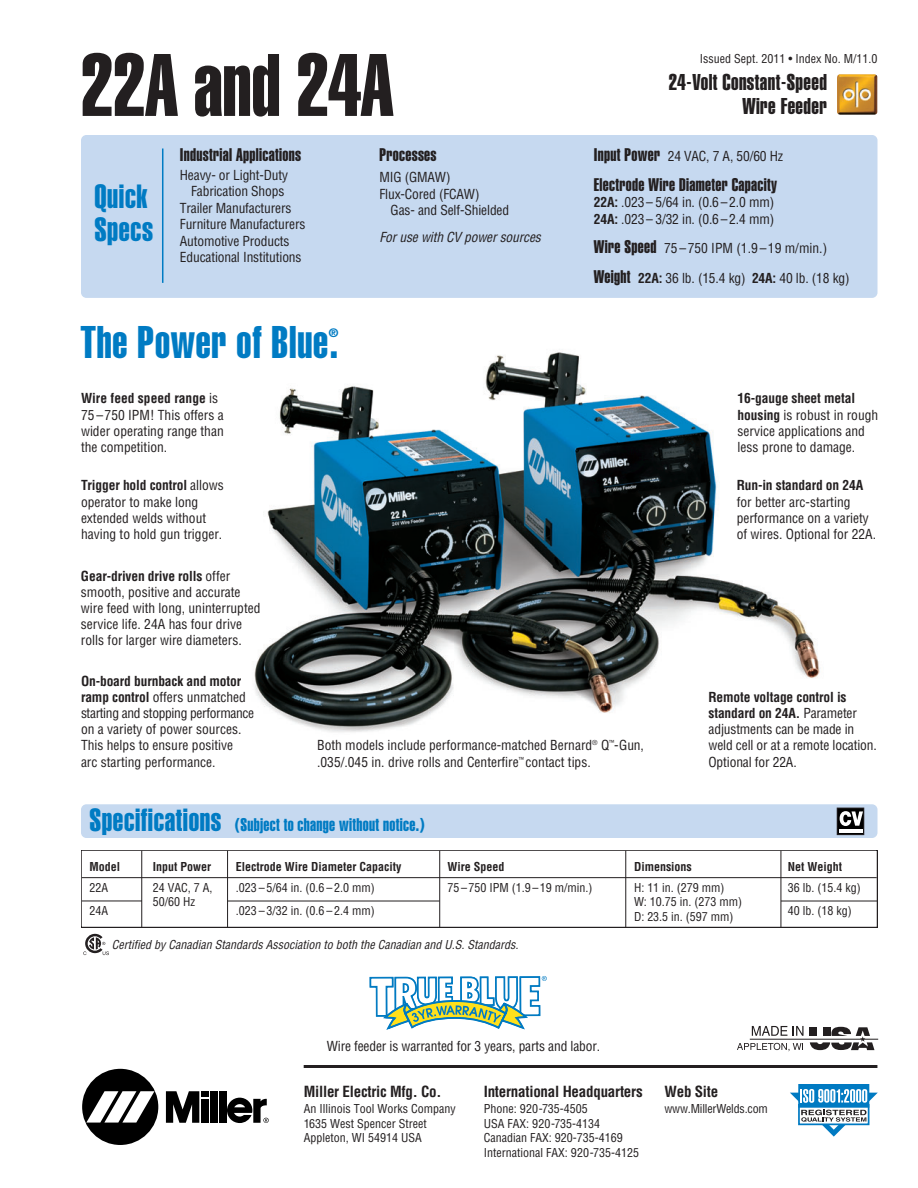
<style>
.page{position:relative;width:918px;height:1188px;background:#fff}
.page>*{position:absolute;margin:0;border:0;box-sizing:border-box;transform-origin:0 0}
.t1{font:87px "Helvetica Extra Compressed";color:#231f20}
.t2{font:45px "Helvetica Extra Compressed";letter-spacing:.02em;color:#007bc3}
.t3{font:33px/33px "Helvetica Extra Compressed";letter-spacing:.02em;color:#007bc3}
.t4{font:22.5px/24px "Helvetica Extra Compressed";letter-spacing:.02em;color:#231f20;text-align:right}
.t5{font:18px "Helvetica Extra Compressed";letter-spacing:.02em;color:#231f20}
.t6{font:18px "Helvetica Extra Compressed";letter-spacing:.02em;color:#007bc3}
.t7{font:700 condensed 15px "Helvetica";letter-spacing:-.015em;color:#231f20}
.t8{font:condensed 13.5px/16.2px "Helvetica";color:#231f20}
.t9{font:italic condensed 13.5px "Helvetica";color:#231f20}
.t10{font:700 condensed 13.5px "Helvetica";letter-spacing:-.01em;color:#231f20}
.t11{font:condensed 12px/14.4px "Helvetica";color:#231f20}
.t12{font:italic condensed 12px "Helvetica";color:#231f20}
.t13{font:700 condensed 12px "Helvetica";color:#231f20}
.t14{font:12px "Helvetica Extra Compressed";color:#007bc3}
.s1{font-weight:700}
.s2{font-family:"Helvetica Extra Compressed";font-stretch:normal;font-size:18px}
.s3{font-size:31.5px}
</style>
<div class="page">
<img style="left:254px;top:352px;width:566px;height:380px">
<div style="left:81px;top:135px;width:797px;height:163px;background:#c6d9f0;border-radius:5px"></div>
<hr style="left:162px;top:148px;width:1px;height:135px;background:#007bc3">
<svg style="left:369px;top:976px;width:178px;height:54px"></svg>
<img style="left:837px;top:74px;width:40px;height:41px">
<div style="left:82px;top:1069px;width:76px;height:76px;background:#000;border-radius:50%"></div>
<svg style="left:86px;top:1091px;width:68px;height:32px"></svg>
<div style="left:210px;top:1091px;width:7px;height:32px;background:#000"></div>
<div style="left:219px;top:1091px;width:7px;height:32px;background:#000"></div>
<div style="left:201px;top:1091px;width:7px;height:6px;background:#000"></div>
<div style="left:201px;top:1099px;width:7px;height:24px;background:#000"></div>
<svg style="left:166px;top:1091px;width:33px;height:32px"></svg>
<svg style="left:227px;top:1098px;width:42px;height:25px"></svg>
<hr style="left:304px;top:1065px;width:573px;height:3px;background:#231f20">
<div style="left:799px;top:1085px;width:70px;height:22px;background:#007ac2"></div>
<div style="left:798px;top:1084px;width:71px;height:24px;border:1px solid #007ac2"></div>
<svg style="left:790px;top:1089px;width:88px;height:48px"></svg>
<svg style="left:752px;top:1026px;width:35px;height:10px"></svg>
<svg style="left:793px;top:1026px;width:11px;height:10px"></svg>
<svg style="left:737px;top:1043px;width:66px;height:8px"></svg>
<hr style="left:750px;top:1039px;width:128px;height:1px;background:#231f20">
<svg style="left:810px;top:1027px;width:64px;height:23px"></svg>
<div style="left:81px;top:850px;width:797px;height:78px;border:2px solid #231f20"></div>
<hr style="left:439px;top:851px;width:1px;height:76px;background:#231f20">
<hr style="left:625px;top:851px;width:1px;height:76px;background:#231f20">
<hr style="left:141px;top:851px;width:1px;height:76px;background:#231f20">
<hr style="left:227px;top:851px;width:1px;height:76px;background:#231f20">
<hr style="left:781px;top:851px;width:1px;height:76px;background:#231f20">
<hr style="left:82px;top:877px;width:795px;height:1px;background:#231f20">
<hr style="left:82px;top:901px;width:60px;height:1px;background:#231f20">
<hr style="left:228px;top:901px;width:212px;height:1px;background:#231f20">
<hr style="left:781px;top:901px;width:97px;height:1px;background:#231f20">
<div style="left:81px;top:804px;width:797px;height:34px;background:#c6d9f0;border-radius:5px"></div>
<svg style="left:839px;top:810px;width:23px;height:23px"></svg>
<hr style="left:839px;top:829px;width:24px;height:3px;background:#fff">
<div style="left:837px;top:808px;width:27px;height:27px;border:1px solid #231f20"></div>
<svg style="left:83px;top:934px;width:26px;height:21px"></svg>
<h1 class="t1" style="left:81px;top:54px;width:314px">22A and 24A</h1>
<h3 class="t3" style="left:94px;top:182px;width:60px">Quick<br>Specs</h3>
<h3 class="t5" style="left:180px;top:148px;width:123px">Industrial Applications</h3>
<p class="t8" style="left:180px;top:168px;width:110px">Heavy- or Light-Duty</p>
<p class="t8" style="left:191px;top:185px;width:95px">Fabrication Shops</p>
<p class="t8" style="left:180px;top:201px;width:113px">Trailer Manufacturers</p>
<p class="t8" style="left:180px;top:218px;width:127px">Furniture Manufacturers</p>
<p class="t8" style="left:180px;top:234px;width:111px">Automotive Products</p>
<p class="t8" style="left:180px;top:251px;width:123px">Educational Institutions</p>
<h2 class="t2" style="left:81px;top:326px;width:259px">The Power of Blue.</h2>
<p class="t14" style="left:329px;top:328px;width:11px">®</p>
<p class="t8" style="left:81px;top:392px;width:144px"><span class="s1">Wire feed speed range</span> is<br>75 –750 IPM! This offers a wider operating range than the competition.</p>
<p class="t8" style="left:81px;top:478px;width:144px"><span class="s1">Trigger hold control</span> allows operator to make long extended welds without having to hold gun trigger.</p>
<p class="t8" style="left:81px;top:569px;width:181px"><span class="s1">Gear-driven drive rolls</span> offer smooth, positive and accurate wire feed with long, uninterrupted service life. 24A has four drive rolls for larger wire diameters.</p>
<h3 class="t5" style="left:379px;top:148px;width:59px">Processes</h3>
<p class="t8" style="left:379px;top:170px;width:73px">MIG (GMAW)</p>
<p class="t8" style="left:379px;top:187px;width:102px">Flux-Cored (FCAW)</p>
<p class="t8" style="left:391px;top:203px;width:120px">Gas- and Self-Shielded</p>
<p class="t9" style="left:379px;top:232px;width:166px">Foruse with CV powersources</p>
<p class="t11" style="left:700px;top:52px;width:179px">Issued Sept. 2011 • Index No. M/11.0</p>
<h3 class="t4" style="left:669px;top:72px;width:160px">24-Volt Constant-Speed<br>Wire Feeder</h3>
<p class="t8" style="left:594px;top:149px;width:191px"><span class="s2">Input Power</span> 24 VAC, 7 A, 50/60 Hz</p>
<h3 class="t5" style="left:594px;top:178px;width:185px">Electrode Wire Diameter Capacity</h3>
<p class="t8" style="left:594px;top:195px;width:182px"><span class="s1">22A:</span> .023 – 5/64 in. (0.6 – 2.0 mm)<br><span class="s1">24A:</span> .023 – 3/32 in. (0.6 – 2.4 mm)</p>
<p class="t8" style="left:594px;top:235px;width:257px;line-height:29.4px"><span class="s2">Wire Speed</span> 75 –750 IPM (1.9 –19 m/min.)<br><span class="s2">Weight</span> <span class="s1">22A:</span> 36 lb. (15.4 kg) <span class="s1">24A:</span> 40 lb. (18 kg)</p>
<p class="t8" style="left:738px;top:392px;width:142px"><span class="s1">16-gauge sheet metal housing</span> is robust in rough service applications and less prone to damage.</p>
<p class="t10" style="left:737px;top:480px;width:128px">Run-in standard on 24A</p>
<p class="t8" style="left:737px;top:495px;width:141px">for better arc-starting performance on a variety of wires. Optional for 22A.</p>
<p class="t8" style="left:81px;top:674px;width:175px"><span class="s1">On-board burnback and motor ramp control</span> offers unmatched starting and stopping performance on a variety of power sources.<br>This helps to ensure positive<br>arc starting performance.</p>
<p class="t8" style="left:317px;top:738px;width:328px">Both models include performance-matched Bernard<sup>®</sup> Q<sup>™</sup>-Gun, .035/.045 in. drive rolls and Centerfire<sup>™</sup> contact tips.</p>
<h3 class="t6" style="left:90px;top:818px;width:337px"><span class="s3">Specifications</span> (Subject to change without notice.)</h3>
<p class="t8" style="left:709px;top:690px;width:170px"><span class="s1">Remote voltage control is standard on 24A.</span> Parameter adjustments can be made in weld cell or at a remote location.<br>Optional for 22A.</p>
<p class="t13" style="left:89px;top:862px;width:32px">Model</p>
<p class="t11" style="left:89px;top:877px;width:20px;line-height:23.1px">22A<br>24A</p>
<p class="t13" style="left:153px;top:862px;width:60px">Input Power</p>
<p class="t11" style="left:153px;top:881px;width:61px">24 VAC, 7 A,<br>50/60 Hz</p>
<p class="t13" style="left:236px;top:862px;width:167px">Electrode Wire Diameter Capacity</p>
<p class="t11" style="left:236px;top:877px;width:140px;line-height:23.1px">.023 – 5/64 in. (0.6 – 2.0 mm) .023 – 3/32 in. (0.6 – 2.4 mm)</p>
<p class="t13" style="left:447px;top:862px;width:58px">Wire Speed</p>
<p class="t11" style="left:447px;top:881px;width:146px">75 –750 IPM (1.9 –19 m/min.)</p>
<p class="t12" style="left:112px;top:940px;width:410px">Certified by Canadian Standards Association to both the Canadian and U.S.Standards.</p>
<p class="t13" style="left:634px;top:862px;width:59px">Dimensions</p>
<p class="t11" style="left:634px;top:881px;width:110px">H: 11 in. (279 mm)<br>W: 10.75 in. (273 mm)<br>D: 23.5 in. (597 mm)</p>
<p class="t13" style="left:788px;top:862px;width:56px">Net Weight</p>
<p class="t11" style="left:788px;top:877px;width:74px;line-height:23.1px">36 lb. (15.4 kg)<br>40 lb. (18 kg)</p>
<p class="t8" style="left:327px;top:1040px;width:275px">Wire feeder is warranted for 3 years, parts and labor.</p>
<p class="t7" style="left:304px;top:1085px;width:139px">Miller Electric Mfg. Co.</p>
<p class="t11" style="left:304px;top:1103px;width:153px">An Illinois Tool Works Company<br>1635 West Spencer Street<br>Appleton, WI 54914 USA</p>
<p class="t7" style="left:484px;top:1085px;width:160px">International Headquarters</p>
<p class="t11" style="left:484px;top:1103px;width:157px">Phone: 920-735-4505<br>USA FAX: 920-735-4134<br>Canadian FAX: 920-735-4169<br>International FAX: 920-735-4125</p>
<p class="t7" style="left:664px;top:1085px;width:55px">Web Site</p>
<p class="t11" style="left:664px;top:1103px;width:105px">www.MillerWelds.com</p>
</div>
